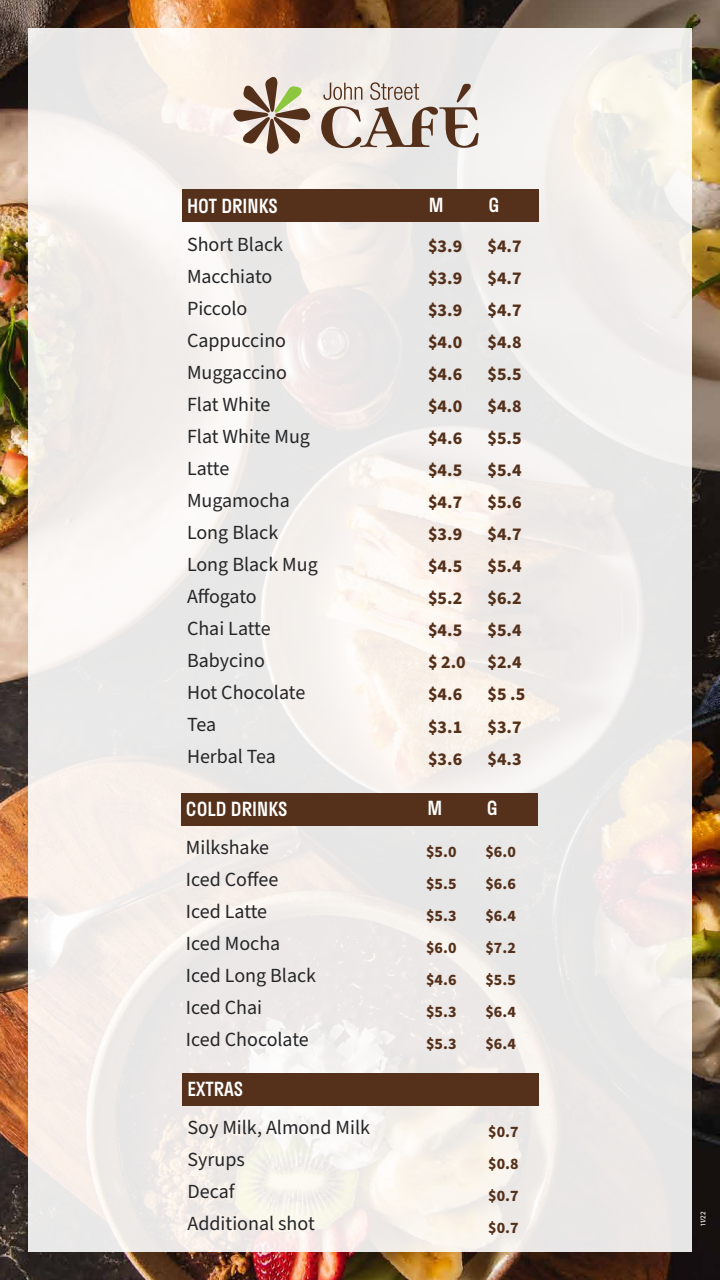
<style>
.page{position:relative;width:720px;height:1280px;background:#fff}
.page>*{position:absolute;margin:0;border:0;box-sizing:border-box;transform-origin:0 0}
.t1{font:20px "Source Sans Pro";color:#252628}
.t2{font:500 19px "Stratos";color:#fff}
.t3{font:700 18px "Source Sans Pro";color:#54301a}
.t4{font:700 16px "Source Sans Pro";color:#54301a}
.t5{font:500 7px "Brandon Grotesque";color:#fff}
</style>
<div class="page">
<img style="left:0;top:0;width:720px;height:1280px">
<div style="left:28px;top:28px;width:664px;height:1224px;background:linear-gradient(to right,#f3efec,#eeece9)"></div>
<svg style="left:321px;top:82px;width:158px;height:66px;background:#c7bbb4"></svg>
<svg style="left:233px;top:76px;width:78px;height:78px;background:#beb09f"></svg>
<div style="left:182px;top:1073px;width:356px;height:32px;background:#55311b"></div>
<div style="left:182px;top:189px;width:356px;height:32px;background:#55311b"></div>
<div style="left:182px;top:793px;width:356px;height:32px;background:#55311b"></div>
<p class="t2" style="left:187px;top:191px;width:92px">HOT DRINKS</p>
<p class="t2" style="left:429px;top:190px;width:16px">M</p>
<p class="t2" style="left:488px;top:190px;width:12px">G</p>
<p class="t1" style="left:187px;top:231px;width:98px">Short Black</p>
<p class="t3" style="left:428px;top:234px;width:36px">$3.9</p>
<p class="t3" style="left:487px;top:234px;width:36px">$4.7</p>
<p class="t1" style="left:187px;top:263px;width:87px">Macchiato</p>
<p class="t3" style="left:428px;top:266px;width:36px">$3.9</p>
<p class="t3" style="left:487px;top:266px;width:36px">$4.7</p>
<p class="t1" style="left:187px;top:295px;width:62px">Piccolo</p>
<p class="t3" style="left:428px;top:298px;width:36px">$3.9</p>
<p class="t3" style="left:487px;top:298px;width:36px">$4.7</p>
<p class="t1" style="left:187px;top:327px;width:101px">Cappuccino</p>
<p class="t3" style="left:428px;top:330px;width:36px">$4.0</p>
<p class="t3" style="left:487px;top:330px;width:36px">$4.8</p>
<p class="t1" style="left:187px;top:359px;width:101px">Muggaccino</p>
<p class="t3" style="left:428px;top:362px;width:36px">$4.6</p>
<p class="t3" style="left:487px;top:362px;width:36px">$5.5</p>
<p class="t1" style="left:187px;top:391px;width:85px">Flat White</p>
<p class="t3" style="left:428px;top:394px;width:36px">$4.0</p>
<p class="t3" style="left:487px;top:394px;width:36px">$4.8</p>
<p class="t1" style="left:187px;top:423px;width:125px">Flat White Mug</p>
<p class="t3" style="left:428px;top:426px;width:36px">$4.6</p>
<p class="t3" style="left:487px;top:426px;width:36px">$5.5</p>
<p class="t1" style="left:187px;top:455px;width:44px">Latte</p>
<p class="t3" style="left:428px;top:458px;width:36px">$4.5</p>
<p class="t3" style="left:487px;top:458px;width:36px">$5.4</p>
<p class="t1" style="left:187px;top:487px;width:104px">Mugamocha</p>
<p class="t3" style="left:428px;top:490px;width:36px">$4.7</p>
<p class="t3" style="left:487px;top:490px;width:36px">$5.6</p>
<p class="t1" style="left:187px;top:519px;width:93px">Long Black</p>
<p class="t3" style="left:428px;top:522px;width:36px">$3.9</p>
<p class="t3" style="left:487px;top:522px;width:36px">$4.7</p>
<p class="t1" style="left:187px;top:551px;width:132px">Long Black Mug</p>
<p class="t3" style="left:428px;top:554px;width:36px">$4.5</p>
<p class="t3" style="left:487px;top:554px;width:36px">$5.4</p>
<p class="t1" style="left:187px;top:583px;width:71px">Affogato</p>
<p class="t3" style="left:428px;top:586px;width:36px">$5.2</p>
<p class="t3" style="left:487px;top:586px;width:36px">$6.2</p>
<p class="t1" style="left:187px;top:615px;width:85px">Chai Latte</p>
<p class="t3" style="left:428px;top:618px;width:36px">$4.5</p>
<p class="t3" style="left:487px;top:618px;width:36px">$5.4</p>
<p class="t1" style="left:187px;top:647px;width:79px">Babycino</p>
<p class="t3" style="left:428px;top:650px;width:95px">$ 2.0 $2.4</p>
<p class="t1" style="left:187px;top:679px;width:120px">Hot Chocolate</p>
<p class="t3" style="left:428px;top:682px;width:36px">$4.6</p>
<p class="t3" style="left:487px;top:682px;width:39px">$5 .5</p>
<p class="t1" style="left:187px;top:711px;width:31px">Tea</p>
<p class="t3" style="left:428px;top:715px;width:36px">$3.1</p>
<p class="t3" style="left:487px;top:715px;width:36px">$3.7</p>
<p class="t1" style="left:187px;top:743px;width:91px">Herbal Tea</p>
<p class="t3" style="left:428px;top:747px;width:36px">$3.6</p>
<p class="t3" style="left:487px;top:747px;width:36px">$4.3</p>
<p class="t2" style="left:186px;top:794px;width:103px">COLD DRINKS</p>
<p class="t2" style="left:427px;top:793px;width:16px">M</p>
<p class="t2" style="left:487px;top:793px;width:12px">G</p>
<p class="t1" style="left:186px;top:834px;width:85px">Milkshake</p>
<p class="t4" style="left:426px;top:841px;width:32px">$5.0</p>
<p class="t4" style="left:485px;top:841px;width:32px">$6.0</p>
<p class="t1" style="left:186px;top:866px;width:94px">Iced Coffee</p>
<p class="t4" style="left:426px;top:873px;width:32px">$5.5</p>
<p class="t4" style="left:485px;top:873px;width:32px">$6.6</p>
<p class="t1" style="left:186px;top:898px;width:83px">Iced Latte</p>
<p class="t4" style="left:426px;top:905px;width:32px">$5.3</p>
<p class="t4" style="left:485px;top:905px;width:32px">$6.4</p>
<p class="t1" style="left:186px;top:930px;width:96px">Iced Mocha</p>
<p class="t4" style="left:426px;top:937px;width:32px">$6.0</p>
<p class="t4" style="left:485px;top:937px;width:32px">$7.2</p>
<p class="t1" style="left:186px;top:962px;width:132px">Iced Long Black</p>
<p class="t4" style="left:426px;top:969px;width:32px">$4.6</p>
<p class="t4" style="left:485px;top:969px;width:32px">$5.5</p>
<p class="t1" style="left:186px;top:994px;width:78px">Iced Chai</p>
<p class="t4" style="left:426px;top:1001px;width:32px">$5.3</p>
<p class="t4" style="left:485px;top:1001px;width:32px">$6.4</p>
<p class="t1" style="left:186px;top:1026px;width:124px">Iced Chocolate</p>
<p class="t4" style="left:426px;top:1033px;width:32px">$5.3</p>
<p class="t4" style="left:485px;top:1033px;width:32px">$6.4</p>
<p class="t2" style="left:188px;top:1074px;width:57px">EXTRAS</p>
<p class="t1" style="left:188px;top:1114px;width:184px">Soy Milk, Almond Milk</p>
<p class="t4" style="left:488px;top:1121px;width:32px">$0.7</p>
<p class="t1" style="left:188px;top:1146px;width:59px">Syrups</p>
<p class="t4" style="left:488px;top:1153px;width:32px">$0.8</p>
<p class="t1" style="left:188px;top:1178px;width:49px">Decaf</p>
<p class="t4" style="left:488px;top:1185px;width:32px">$0.7</p>
<p class="t1" style="left:188px;top:1210px;width:129px">Additional shot</p>
<p class="t4" style="left:488px;top:1217px;width:32px">$0.7</p>
<p class="t5" style="left:698px;top:1226px;width:16px;rotate:-90deg">11/22</p>
</div>
